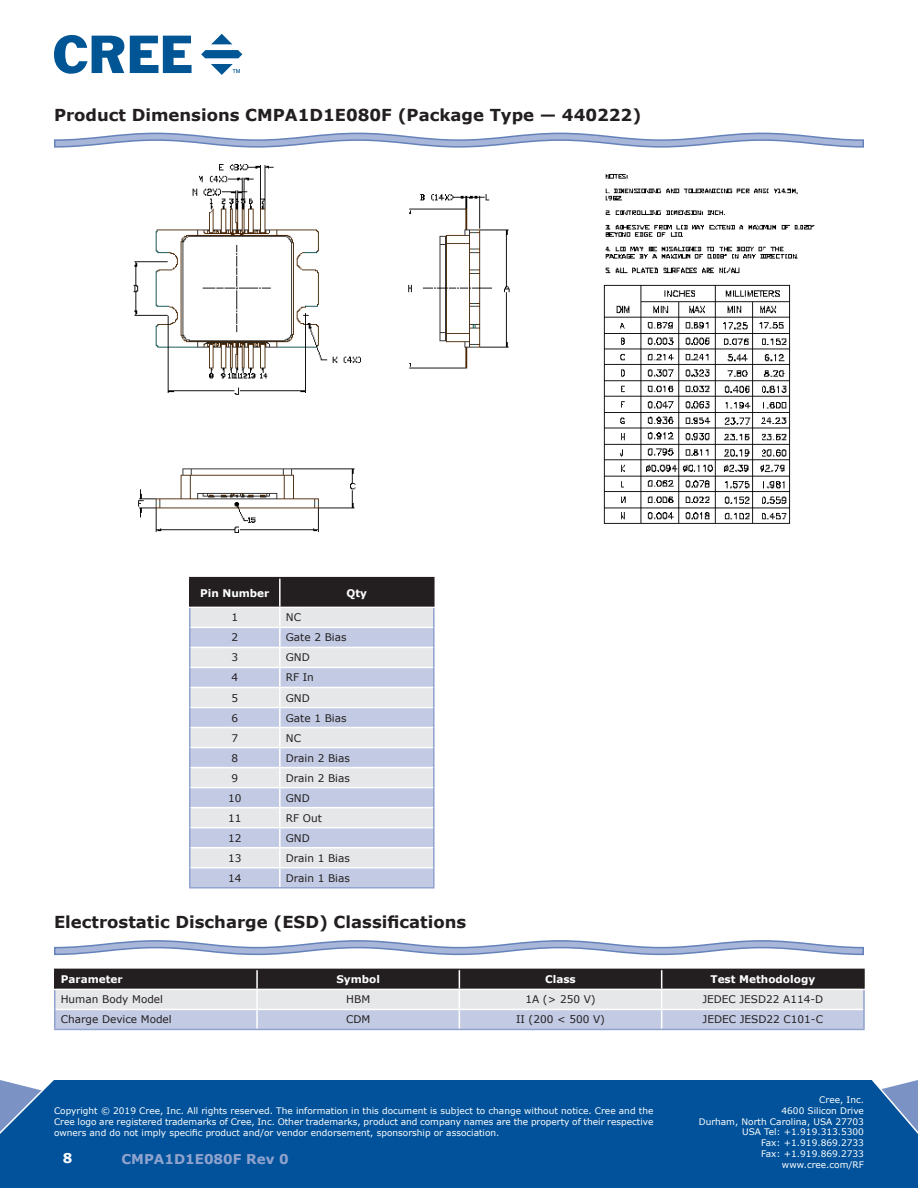
<style>
.page{position:relative;width:918px;height:1188px;background:#fff}
.page>*{position:absolute;margin:0;border:0;box-sizing:border-box;transform-origin:0 0}
.t1{font:700 16.5px "Verdana";color:#231f20}
.t2{font:700 13.5px "Verdana";color:#90a3ce}
.t3{font:700 13.5px "Verdana";color:#fff}
.t4{font:10.5px "Verdana";color:#231f20}
.t5{font:700 10.5px "Verdana";color:#fff}
.t6{font:9px/10.8px "Verdana";color:#fff;text-align:right}
</style>
<div class="page">
<div style="left:0;top:1080px;width:918px;height:108px;background:#01529a"></div>
<svg style="left:54px;top:35px;width:70px;height:39px"></svg>
<svg style="left:130px;top:36px;width:62px;height:37px"></svg>
<svg style="left:211px;top:34px;width:21px;height:10px"></svg>
<svg style="left:201px;top:50px;width:41px;height:8px"></svg>
<svg style="left:211px;top:64px;width:29px;height:10px"></svg>
<svg style="left:54px;top:132px;width:810px;height:16px"></svg>
<hr style="left:189px;top:577px;width:91px;height:1px;background:#231f20">
<hr style="left:280px;top:577px;width:155px;height:1px;background:#231f20">
<svg style="left:189px;top:578px;width:246px;height:309px;background:#c6cad5"></svg>
<hr style="left:189px;top:887px;width:91px;height:2px;background:#90a3ce">
<hr style="left:280px;top:887px;width:155px;height:2px;background:#90a3ce">
<svg style="left:54px;top:940px;width:810px;height:16px"></svg>
<svg style="left:54px;top:969px;width:811px;height:60px;background:#9c9ea6"></svg>
<hr style="left:54px;top:1009px;width:2px;height:20px;background:#90a3ce">
<hr style="left:863px;top:1009px;width:2px;height:20px;background:#90a3ce">
<hr style="left:54px;top:1029px;width:203px;height:1px;background:#90a3ce">
<hr style="left:257px;top:1029px;width:202px;height:1px;background:#90a3ce">
<hr style="left:459px;top:1029px;width:203px;height:1px;background:#90a3ce">
<hr style="left:662px;top:1029px;width:203px;height:1px;background:#90a3ce">
<img style="left:133px;top:164px;width:682px;height:369px">
<p class="t1" style="left:54px;top:103px;width:589px">Product Dimensions CMPA1D1E080F (Package Type — 440222)</p>
<p class="t5" style="left:200px;top:585px;width:71px">Pin Number</p>
<p class="t5" style="left:347px;top:585px;width:22px">Qty</p>
<p class="t4" style="left:231px;top:610px;width:8px">1</p>
<p class="t4" style="left:286px;top:610px;width:17px">NC</p>
<p class="t4" style="left:231px;top:630px;width:8px">2</p>
<p class="t4" style="left:286px;top:630px;width:62px">Gate 2 Bias</p>
<p class="t4" style="left:231px;top:650px;width:8px">3</p>
<p class="t4" style="left:286px;top:650px;width:26px">GND</p>
<p class="t4" style="left:231px;top:670px;width:8px">4</p>
<p class="t4" style="left:286px;top:670px;width:30px">RF In</p>
<p class="t4" style="left:231px;top:690px;width:8px">5</p>
<p class="t4" style="left:286px;top:690px;width:26px">GND</p>
<p class="t4" style="left:231px;top:711px;width:8px">6</p>
<p class="t4" style="left:286px;top:711px;width:62px">Gate 1 Bias</p>
<p class="t4" style="left:231px;top:731px;width:8px">7</p>
<p class="t4" style="left:286px;top:731px;width:17px">NC</p>
<p class="t4" style="left:231px;top:751px;width:8px">8</p>
<p class="t4" style="left:286px;top:751px;width:66px">Drain 2 Bias</p>
<p class="t4" style="left:231px;top:771px;width:8px">9</p>
<p class="t4" style="left:286px;top:771px;width:66px">Drain 2 Bias</p>
<p class="t4" style="left:228px;top:791px;width:15px">10</p>
<p class="t4" style="left:286px;top:791px;width:26px">GND</p>
<p class="t4" style="left:228px;top:811px;width:15px">11</p>
<p class="t4" style="left:286px;top:811px;width:38px">RF Out</p>
<p class="t4" style="left:228px;top:831px;width:15px">12</p>
<p class="t4" style="left:286px;top:831px;width:26px">GND</p>
<p class="t4" style="left:228px;top:851px;width:15px">13</p>
<p class="t4" style="left:286px;top:851px;width:66px">Drain 1 Bias</p>
<p class="t4" style="left:228px;top:871px;width:15px">14</p>
<p class="t4" style="left:286px;top:871px;width:66px">Drain 1 Bias</p>
<p class="t1" style="left:54px;top:910px;width:414px">Electrostatic Discharge (ESD) Classifications</p>
<p class="t5" style="left:61px;top:972px;width:64px">Parameter</p>
<p class="t5" style="left:336px;top:972px;width:45px">Symbol</p>
<p class="t5" style="left:545px;top:972px;width:32px">Class</p>
<p class="t5" style="left:711px;top:972px;width:106px">Test Methodology</p>
<p class="t4" style="left:61px;top:992px;width:104px">Human Body Model</p>
<p class="t4" style="left:346px;top:992px;width:25px">HBM</p>
<p class="t4" style="left:525px;top:992px;width:72px">1A (&gt; 250 V)</p>
<p class="t4" style="left:702px;top:992px;width:122px">JEDEC JESD22 A114-D</p>
<p class="t4" style="left:61px;top:1012px;width:113px">Charge Device Model</p>
<p class="t4" style="left:346px;top:1012px;width:26px">CDM</p>
<p class="t4" style="left:516px;top:1012px;width:90px">II (200 &lt; 500 V)</p>
<p class="t4" style="left:703px;top:1012px;width:122px">JEDEC JESD22 C101-C</p>
<p class="t6" style="left:54px;top:1105px;width:601px;text-align:justify">Copyright © 2019 Cree, Inc. All rights reserved. The information in this document is subject to change without notice. Cree and the Cree logo are registered trademarks of Cree, Inc. Other trademarks, product and company names are the property of their respective owners and do not imply specific product and/or vendor endorsement, sponsorship or association.</p>
<h2 class="t3" style="left:63px;top:1148px;width:11px">8</h2>
<h2 class="t2" style="left:122px;top:1150px;width:169px">CMPA1D1E080F Rev 0</h2>
<p class="t6" style="left:699px;top:1094px;width:167px">Cree, Inc.<br>4600 Silicon Drive<br>Durham, North Carolina, USA 27703<br>USA Tel: +1.919.313.5300<br>Fax: +1.919.869.2733<br>Fax: +1.919.869.2733 www.cree.com/RF</p>
</div>
